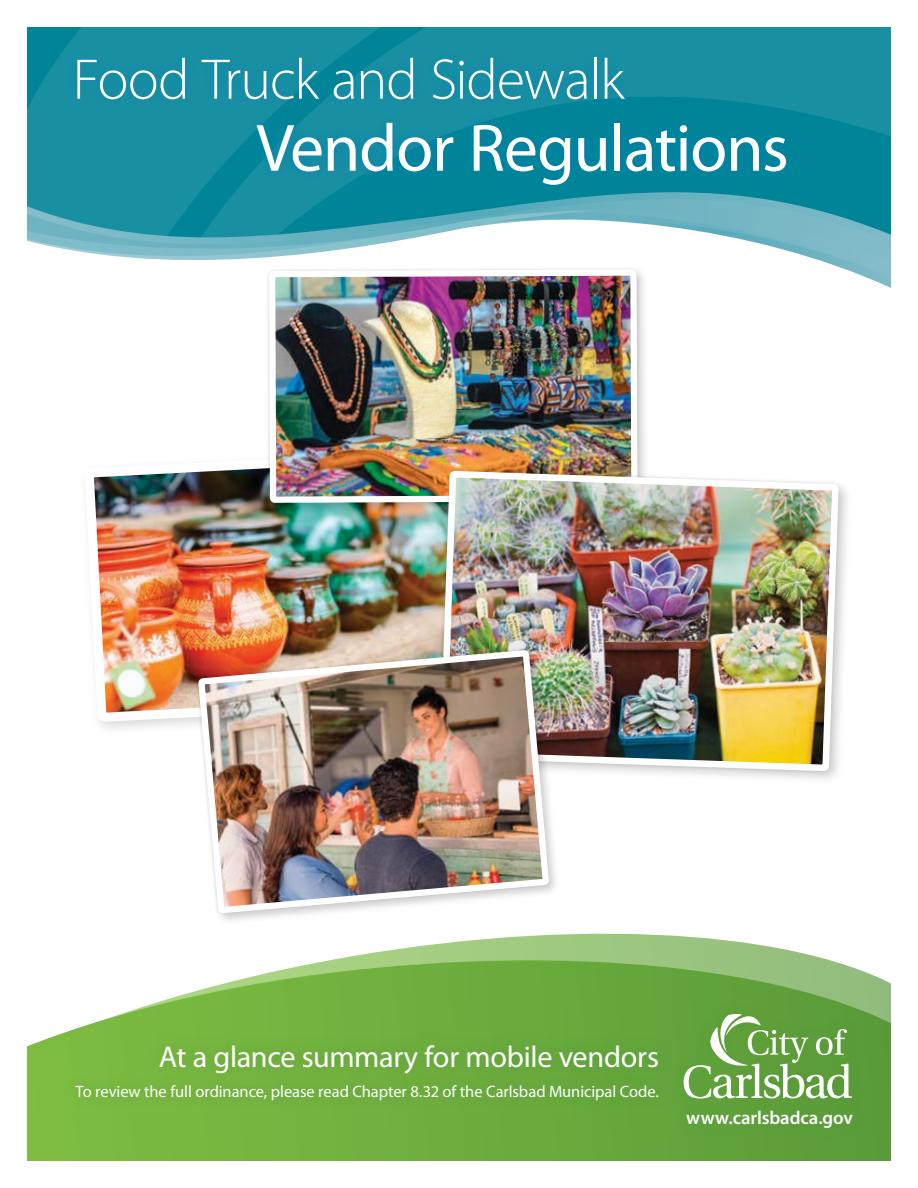
<style>
.page{position:relative;width:918px;height:1188px;background:#fff}
.page>*{position:absolute;margin:0;border:0;box-sizing:border-box;transform-origin:0 0}
.t1{font:67.5px "Myriad Pro";letter-spacing:-.015em;color:#fff}
.t2{font:300 57.75px "Myriad Pro";letter-spacing:-.02em;color:#fff}
.t3{font:30.3px "Myriad Pro";letter-spacing:-.01em;color:#fff}
.t4{font:600 18.75px "Myriad Pro";letter-spacing:-.005em;color:#fff}
.t5{font:16.5px "Myriad Pro";letter-spacing:-.005em;color:#fff}
</style>
<div class="page">
<svg style="left:641px;top:28px;width:249px;height:147px;background:#148ea0"></svg>
<svg style="left:28px;top:28px;width:238px;height:147px;background:#138d9f"></svg>
<svg style="left:28px;top:175px;width:862px;height:113px"></svg>
<svg style="left:28px;top:1027px;width:862px;height:133px;background:#73b242"></svg>
<svg style="left:842px;top:964px;width:48px;height:74px;background:#96bf82"></svg>
<div style="left:671px;top:1002px;width:192px;height:109px;background:#539536;opacity:.7"></div>
<svg style="left:842px;top:1014px;width:10px;height:85px"></svg>
<div style="left:676px;top:1100px;width:188px;height:40px;background:#5d9e39"></div>
<div style="left:64px;top:45px;width:735px;height:153px;background:#1990a2"></div>
<div style="left:65px;top:1074px;width:604px;height:37px;background:#76b63f"></div>
<div style="left:145px;top:1029px;width:528px;height:60px;background:#74b43f"></div>
<img style="left:80px;top:132px;width:186px;height:907px">
<img style="left:266px;top:27px;width:375px;height:1134px">
<div style="left:435px;top:466px;width:418px;height:319px;background:#000;opacity:.2"></div>
<img style="left:437px;top:98px;width:405px;height:1030px">
<img style="left:195px;top:512px;width:356px;height:540px">
<h2 class="t2" style="left:73px;top:45px;width:553px">Food Truck and Sidewalk</h2>
<h1 class="t1" style="left:256px;top:106px;width:534px">Vendor Regulations</h1>
<h3 class="t3" style="left:159px;top:1038px;width:502px">At a glance summary for mobile vendors</h3>
<p class="t5" style="left:76px;top:1082px;width:585px">To review the full ordinance, please read Chapter 8.32 of the Carlsbad Municipal Code.</p>
<p class="t4" style="left:686px;top:1106px;width:168px">www.carlsbadca.gov</p>
</div>
